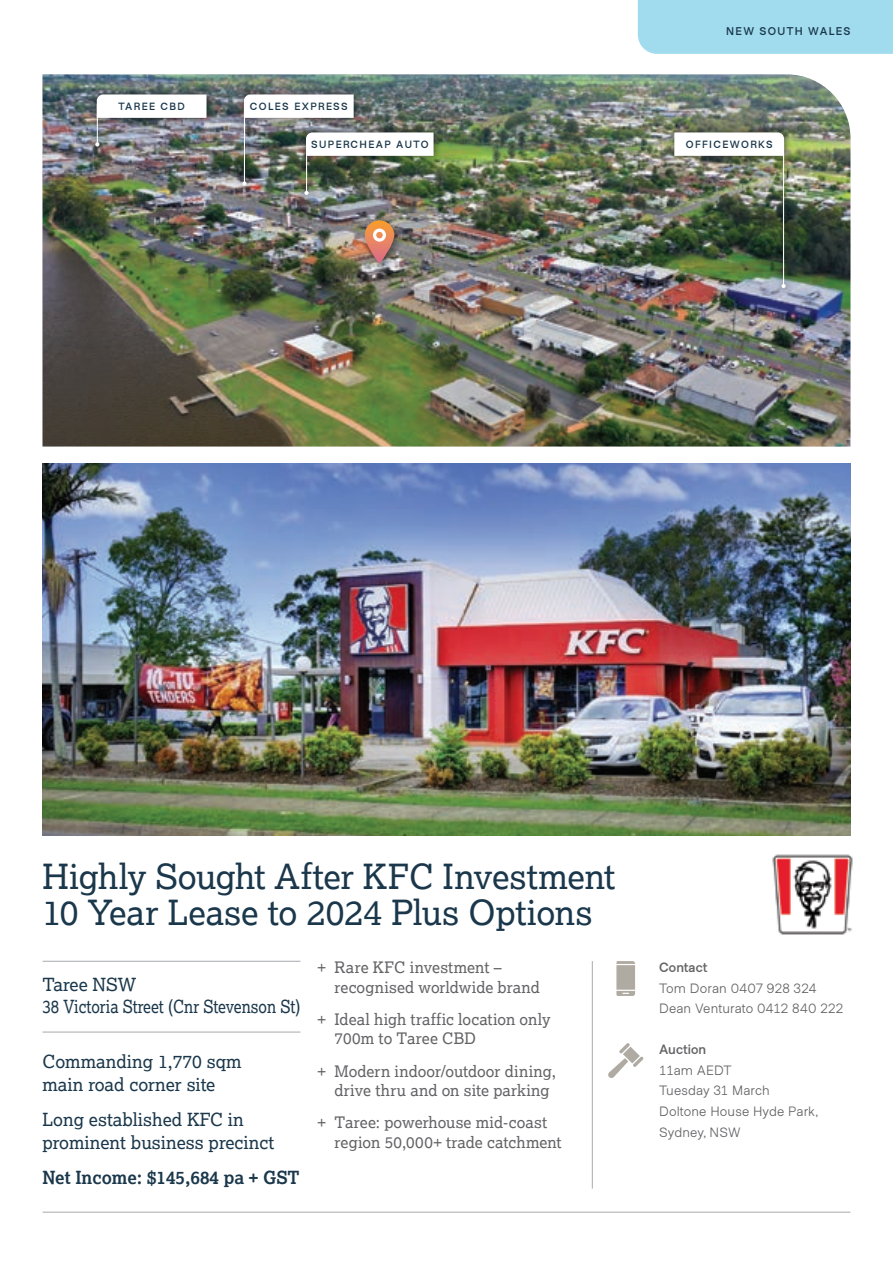
<style>
.page{position:relative;width:893px;height:1263px;background:#fff}
.page>*{position:absolute;margin:0;border:0;box-sizing:border-box;transform-origin:0 0}
.t1{font:34.5px/36px "Lexia";letter-spacing:-.005em;color:#1a374b}
.t2{font:18px/22.5px "Lexia";color:#1a374b}
.t3{font:700 18px "Lexia";color:#1a374b}
.t4{font:15.75px/19.5px "Lexia";letter-spacing:.005em;color:#636366}
.t5{font:13.5px/20.7px "Metro Sans";letter-spacing:.01em;color:#636366}
.t6{font:700 13.5px "Metro Sans";letter-spacing:.01em;color:#636366}
.t7{font:700 11.25px "Metro Sans";letter-spacing:.12em;color:#1a374b}
.t8{font:700 10.5px "Metro Sans";letter-spacing:.14em;color:#1a374b}
</style>
<div class="page">
<hr style="left:43px;top:1212px;width:807px;height:1px;background:#a8a9ad">
<svg style="left:616px;top:961px;width:19px;height:35px"></svg>
<svg style="left:608px;top:1043px;width:35px;height:35px"></svg>
<hr style="left:43px;top:961px;width:257px;height:1px;background:#a8a9ad">
<hr style="left:43px;top:1032px;width:257px;height:1px;background:#a8a9ad">
<hr style="left:592px;top:961px;width:1px;height:227px;background:#a8a9ad">
<img style="left:772px;top:854px;width:81px;height:81px">
<img style="left:43px;top:74px;width:807px;height:372px">
<img style="left:43px;top:463px;width:807px;height:373px">
<div style="left:361px;top:217px;width:42px;height:55px;background:#231f20;opacity:.5"></div>
<svg style="left:365px;top:220px;width:29px;height:43px"></svg>
<div style="left:666px;top:124px;width:127px;height:172px;background:#231f20;opacity:.75"></div>
<hr style="left:783px;top:142px;width:1px;height:144px;background:#fff">
<svg style="left:781px;top:284px;width:5px;height:4px"></svg>
<svg style="left:674px;top:132px;width:110px;height:24px"></svg>
<div style="left:88px;top:86px;width:127px;height:68px;background:#231f20;opacity:.75"></div>
<hr style="left:97px;top:104px;width:1px;height:40px;background:#fff">
<svg style="left:95px;top:142px;width:4px;height:4px"></svg>
<svg style="left:97px;top:94px;width:110px;height:24px"></svg>
<div style="left:235px;top:86px;width:127px;height:107px;background:#231f20;opacity:.75"></div>
<hr style="left:244px;top:104px;width:1px;height:80px;background:#fff">
<svg style="left:242px;top:181px;width:5px;height:5px"></svg>
<svg style="left:244px;top:94px;width:110px;height:24px"></svg>
<div style="left:297px;top:124px;width:145px;height:78px;background:#231f20;opacity:.75"></div>
<hr style="left:306px;top:142px;width:1px;height:51px;background:#fff">
<svg style="left:304px;top:191px;width:5px;height:4px"></svg>
<svg style="left:306px;top:132px;width:128px;height:24px"></svg>
<div style="left:638px;top:0;width:255px;height:54px;background:#a1dcee"></div>
<p class="t8" style="left:119px;top:101px;width:68px">TAREE CBD</p>
<p class="t8" style="left:250px;top:101px;width:99px">COLES EXPRESS</p>
<p class="t8" style="left:311px;top:139px;width:119px">SUPERCHEAP AUTO</p>
<p class="t7" style="left:726px;top:24px;width:126px">NEW SOUTH WALES</p>
<p class="t8" style="left:686px;top:139px;width:88px">OFFICEWORKS</p>
<h1 class="t1" style="left:43px;top:858px;width:574px">Highly Sought After KFC Investment<br>10 Year Lease to 2024 Plus Options</h1>
<p class="t2" style="left:43px;top:972px;width:259px">Taree NSW<br>38 Victoria Street (Cnr Stevenson St)</p>
<p class="t2" style="left:43px;top:1050px;width:201px">Commanding 1,770 sqm main road corner site</p>
<p class="t2" style="left:43px;top:1108px;width:233px">Long established KFC in prominent business precinct</p>
<p class="t3" style="left:43px;top:1166px;width:259px">Net Income: $145,684 pa + GST</p>
<p class="t4" style="left:334px;top:957px;width:207px;text-indent:-17px">+ Rare KFC investment – recognised worldwide brand</p>
<p class="t4" style="left:334px;top:1009px;width:218px;text-indent:-17px">+ Ideal high traffic location only<br>700m to Taree CBD</p>
<p class="t4" style="left:334px;top:1061px;width:223px;text-indent:-17px">+ Modern indoor/outdoor dining, drive thru and on site parking</p>
<p class="t4" style="left:334px;top:1112px;width:229px;text-indent:-17px">+ Taree: powerhouse mid-coast region 50,000+ trade catchment</p>
<p class="t6" style="left:659px;top:959px;width:50px">Contact</p>
<p class="t5" style="left:659px;top:978px;width:186px">Tom Doran 0407 928 324<br>Dean Venturato 0412 840 222</p>
<p class="t6" style="left:659px;top:1041px;width:49px">Auction</p>
<p class="t5" style="left:659px;top:1060px;width:160px">11am AEDT<br>Tuesday 31 March<br>Doltone House Hyde Park,<br>Sydney, NSW</p>
</div>
